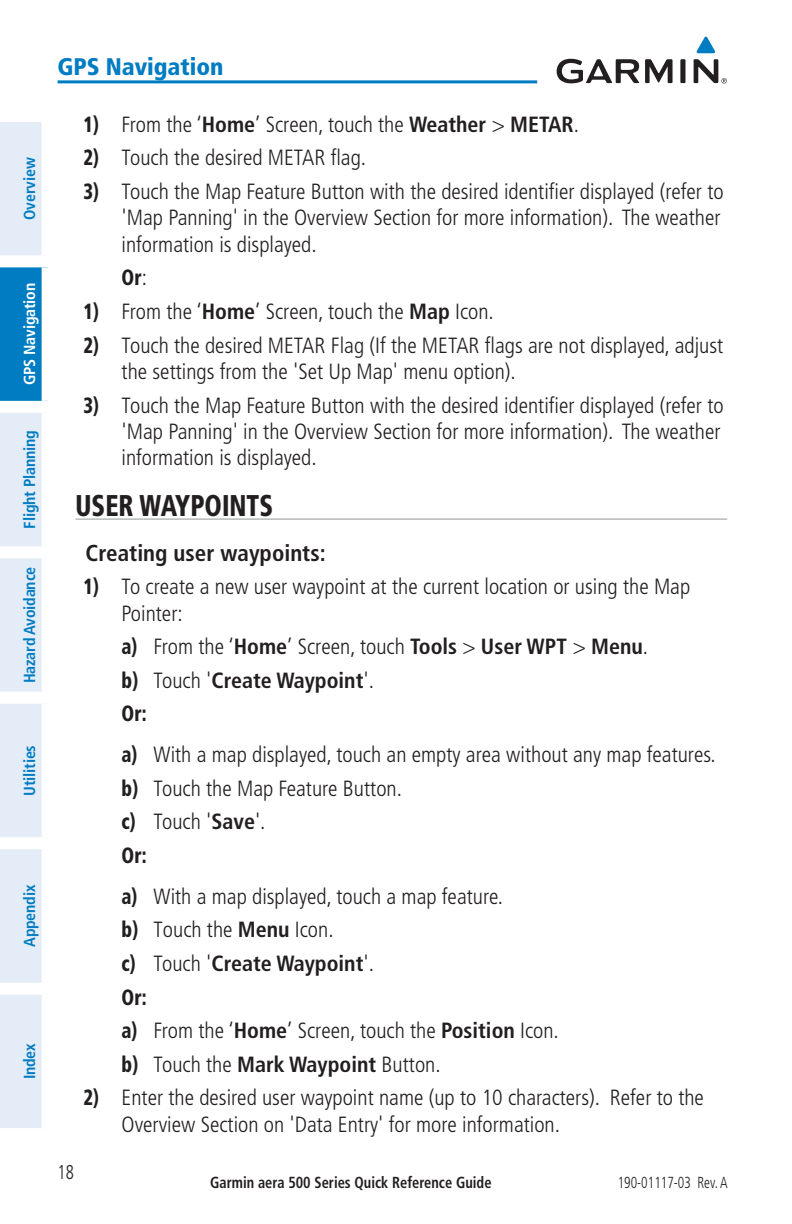
<style>
.page{position:relative;width:792px;height:1224px;background:#fff}
.page>*{position:absolute;margin:0;border:0;box-sizing:border-box;transform-origin:0 0}
.t1{font:900 condensed 30px "Frutiger";color:#231f20;scale:.85 1}
.t2{font:900 condensed 24px "Frutiger";color:#007cc2}
.t3{font:700 condensed 23px "Frutiger";color:#231f20}
.t4{font:300 condensed 22px/33.6px "Frutiger";color:#231f20}
.t5{font:700 condensed 22px/33.6px "Frutiger";color:#231f20}
.t6{font:900 condensed 22px "Frutiger";color:#231f20;scale:.85 1}
.t7{font:300 condensed 20px "Frutiger";color:#231f20;scale:.85 1}
.t8{font:700 condensed 16px "Frutiger";letter-spacing:-.01em;color:#007cc2}
.t9{font:700 condensed 16px "Frutiger";color:#231f20;scale:.9 1}
.t10{font:300 condensed 16px "Frutiger";color:#231f20;scale:.85 1}
.t11{font:700 condensed 16px "Frutiger";letter-spacing:-.01em;color:#fff}
.s1{font-weight:900}
.s2{font-weight:700}
.s3{font-weight:300}
</style>
<div class="page">
<div style="left:0;top:122px;width:42px;height:1006px;background:#e4ecf7"></div>
<div style="left:0;top:261px;width:48px;height:146px;background:#007cc2"></div>
<div style="left:0;top:255px;width:54px;height:12px;background:#fff"></div>
<div style="left:42px;top:267px;width:12px;height:134px;background:#fff"></div>
<div style="left:0;top:401px;width:54px;height:12px;background:#fff"></div>
<div style="left:0;top:546px;width:54px;height:12px;background:#fff"></div>
<div style="left:0;top:692px;width:54px;height:12px;background:#fff"></div>
<div style="left:0;top:837px;width:54px;height:12px;background:#fff"></div>
<div style="left:0;top:983px;width:54px;height:12px;background:#fff"></div>
<hr style="left:76px;top:519px;width:651px;height:1px;background:#939598">
<svg style="left:697px;top:37px;width:18px;height:16px"></svg>
<svg style="left:557px;top:59px;width:170px;height:24px"></svg>
<hr style="left:58px;top:80px;width:479px;height:3px;background:#007cc2">
<p class="t8" style="left:20px;top:220px;width:64px;rotate:-90deg">Overview</p>
<p class="t11" style="left:20px;top:385px;width:104px;rotate:-90deg">GPS Navigation</p>
<p class="t8" style="left:20px;top:529px;width:100px;rotate:-90deg">Flight Planning</p>
<p class="t8" style="left:20px;top:683px;width:118px;rotate:-90deg">Hazard Avoidance</p>
<p class="t8" style="left:20px;top:796px;width:52px;rotate:-90deg">Utilities</p>
<p class="t8" style="left:20px;top:947px;width:64px;rotate:-90deg">Appendix</p>
<p class="t8" style="left:20px;top:1079px;width:38px;rotate:-90deg">Index</p>
<p class="t2" style="left:57px;top:52px;width:168px">GPS Navigation</p>
<p class="t4" style="left:84px;top:108px;width:497px"><span class="s1">1)</span> From the ‘<span class="s2">Home</span>’ Screen, touch the <span class="s2">Weather</span> &gt; <span class="s2">METAR</span>.</p>
<p class="t4" style="left:84px;top:141px;width:284px"><span class="s1">2)</span> Touch the desired METAR flag.</p>
<p class="t4" style="left:122px;top:178px;width:604px;line-height:26.4px;text-indent:-38px"><span class="s1">3)</span> Touch the Map Feature Button with the desired identifier displayed (refer to 'Map Panning' in the Overview Section for more information). The weather information is displayed.</p>
<p class="t6" style="left:122px;top:264px;width:31px">Or<span class="s3">:</span></p>
<p class="t4" style="left:84px;top:295px;width:412px"><span class="s1">1)</span> From the ‘<span class="s2">Home</span>’ Screen, touch the <span class="s2">Map</span> Icon.</p>
<p class="t4" style="left:122px;top:332px;width:603px;line-height:26.4px;text-indent:-38px"><span class="s1">2)</span> Touch the desired METAR Flag (If the METAR flags are not displayed, adjust the settings from the 'Set Up Map' menu option).</p>
<p class="t4" style="left:122px;top:392px;width:604px;line-height:26.4px;text-indent:-38px"><span class="s1">3)</span> Touch the Map Feature Button with the desired identifier displayed (refer to 'Map Panning' in the Overview Section for more information). The weather information is displayed.</p>
<h1 class="t1" style="left:76px;top:487px;width:230px">User Waypoints</h1>
<p class="t3" style="left:86px;top:539px;width:242px">Creating user waypoints:</p>
<p class="t4" style="left:122px;top:574px;width:570px;line-height:26.4px;text-indent:-38px"><span class="s1">1)</span> To create a new user waypoint at the current location or using the Map<br>Pointer:</p>
<p class="t5" style="left:122px;top:630px;width:528px"><span class="s1">a)</span> <span class="s3">From the ‘</span>Home<span class="s3">’ Screen, touch</span> Tools <span class="s3">&gt;</span> User WPT <span class="s3">&gt;</span> Menu<span class="s3">. </span><span class="s1">b)</span> <span class="s3">Touch '</span>Create Waypoint<span class="s3">'.<br></span><span class="s1">Or:</span></p>
<p class="t4" style="left:122px;top:738px;width:596px"><span class="s1">a)</span> With a map displayed, touch an empty area without any map features. <span class="s1">b)</span> Touch the Map Feature Button.<br><span class="s1">c)</span> Touch '<span class="s2">Save</span>'.<br><span class="s1">Or:</span></p>
<p class="t4" style="left:122px;top:880px;width:439px"><span class="s1">a)</span> With a map displayed, touch a map feature.<br><span class="s1">b)</span> Touch the <span class="s2">Menu</span> Icon.<br><span class="s1">c)</span> Touch '<span class="s2">Create Waypoint</span>'.<br><span class="s1">Or:<br>a)</span> From the ‘<span class="s2">Home</span>’ Screen, touch the <span class="s2">Position</span> Icon. <span class="s1">b)</span> Touch the <span class="s2">Mark Waypoint</span> Button.</p>
<p class="t4" style="left:122px;top:1085px;width:584px;line-height:26.4px;text-indent:-38px"><span class="s1">2)</span> Enter the desired user waypoint name (up to 10 characters). Refer to the<br>Overview Section on 'Data Entry' for more information.</p>
<p class="t7" style="left:58px;top:1161px;width:21px">18</p>
<p class="t9" style="left:210px;top:1173px;width:314px">Garmin aera 500 Series Quick Reference Guide</p>
<p class="t10" style="left:618px;top:1173px;width:131px">190-01117-03 Rev. A</p>
</div>
